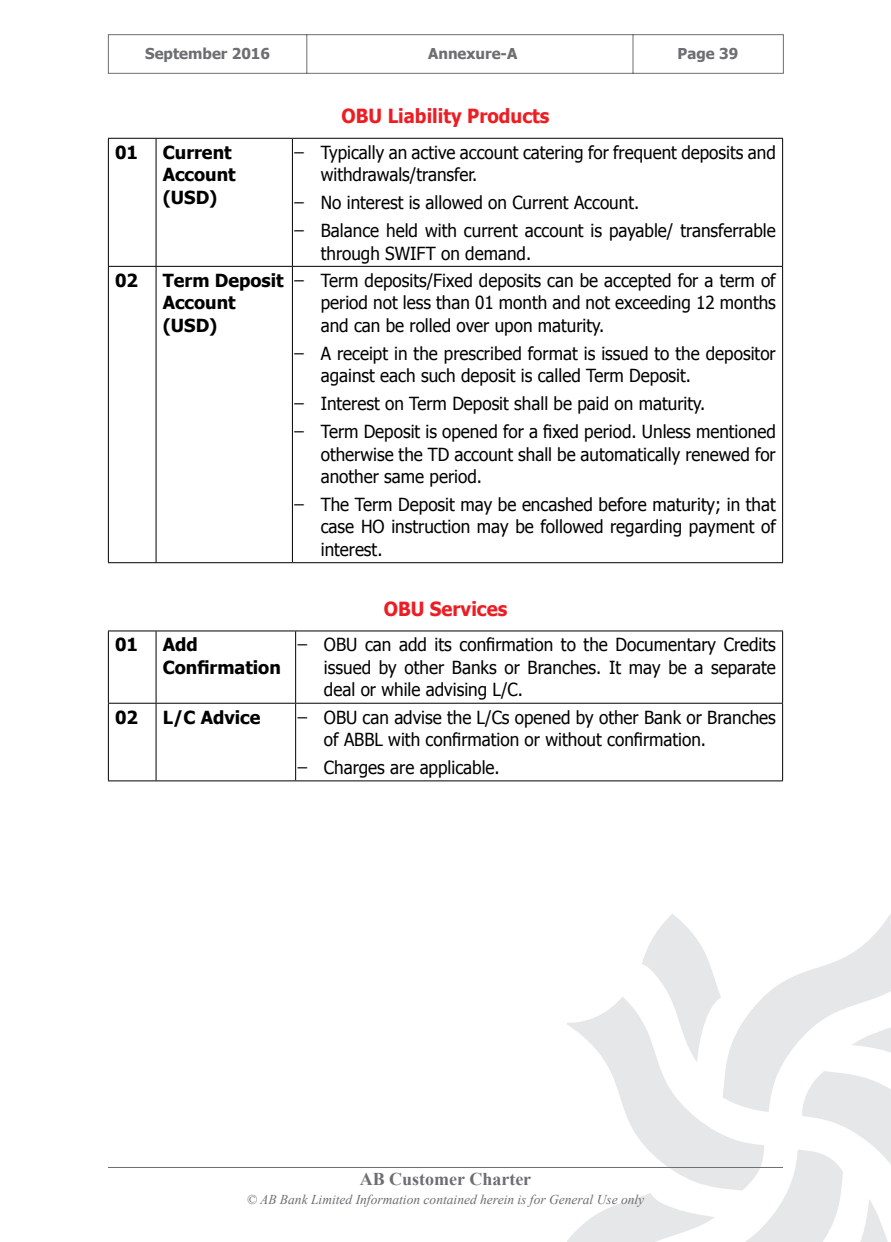
<style>
.page{position:relative;width:891px;height:1242px;background:#fff}
.page>*{position:absolute;margin:0;border:0;box-sizing:border-box;transform-origin:0 0}
.t1{font:700 19.5px "Tahoma";color:#ed1d24;scale:.95 1}
.t2{font:18px/22.5px "Tahoma";color:#000;scale:.95 1}
.t3{font:700 18px/22.5px "Tahoma";color:#000}
.t4{font:700 18px "Times New Roman";color:#6d6e71}
.t5{font:700 15px "Tahoma";color:#6d6e71}
.t6{font:italic 13.5px "Times New Roman";color:#6d6e71}
</style>
<div class="page">
<svg style="left:567px;top:914px;width:324px;height:328px"></svg>
<hr style="left:108px;top:1167px;width:675px;height:1px;background:#6d6e71">
<svg style="left:108px;top:34px;width:676px;height:40px"></svg>
<hr style="left:108px;top:138px;width:48px;height:1px;background:#000">
<hr style="left:108px;top:139px;width:1px;height:127px;background:#000">
<hr style="left:156px;top:138px;width:136px;height:1px;background:#000">
<hr style="left:156px;top:139px;width:1px;height:127px;background:#000">
<hr style="left:292px;top:138px;width:491px;height:1px;background:#000">
<hr style="left:292px;top:139px;width:1px;height:127px;background:#000">
<hr style="left:782px;top:139px;width:1px;height:127px;background:#000">
<hr style="left:108px;top:266px;width:48px;height:1px;background:#000">
<hr style="left:108px;top:267px;width:1px;height:295px;background:#000">
<hr style="left:156px;top:266px;width:136px;height:1px;background:#000">
<hr style="left:156px;top:267px;width:1px;height:295px;background:#000">
<hr style="left:292px;top:266px;width:491px;height:1px;background:#000">
<hr style="left:292px;top:267px;width:1px;height:295px;background:#000">
<hr style="left:782px;top:267px;width:1px;height:295px;background:#000">
<hr style="left:108px;top:562px;width:48px;height:1px;background:#000">
<hr style="left:156px;top:562px;width:136px;height:1px;background:#000">
<hr style="left:292px;top:562px;width:491px;height:1px;background:#000">
<hr style="left:108px;top:631px;width:48px;height:1px;background:#000">
<hr style="left:156px;top:631px;width:140px;height:1px;background:#000">
<hr style="left:296px;top:631px;width:487px;height:1px;background:#000">
<hr style="left:108px;top:703px;width:48px;height:1px;background:#000">
<hr style="left:156px;top:703px;width:140px;height:1px;background:#000">
<hr style="left:296px;top:703px;width:487px;height:1px;background:#000">
<hr style="left:108px;top:781px;width:48px;height:1px;background:#000">
<hr style="left:156px;top:781px;width:140px;height:1px;background:#000">
<hr style="left:296px;top:781px;width:487px;height:1px;background:#000">
<hr style="left:108px;top:631px;width:1px;height:72px;background:#000">
<hr style="left:108px;top:704px;width:1px;height:77px;background:#000">
<hr style="left:156px;top:631px;width:1px;height:72px;background:#000">
<hr style="left:295px;top:631px;width:1px;height:72px;background:#000">
<hr style="left:782px;top:631px;width:1px;height:72px;background:#000">
<hr style="left:156px;top:704px;width:1px;height:77px;background:#000">
<hr style="left:295px;top:704px;width:1px;height:77px;background:#000">
<hr style="left:782px;top:704px;width:1px;height:77px;background:#000">
<p class="t5" style="left:145px;top:43px;width:126px">September 2016</p>
<p class="t5" style="left:428px;top:43px;width:91px">Annexure-A</p>
<p class="t5" style="left:678px;top:43px;width:62px">Page 39</p>
<p class="t1" style="left:342px;top:102px;width:220px">OBU Liability Products</p>
<p class="t3" style="left:115px;top:140px;width:24px">01</p>
<p class="t3" style="left:163px;top:140px;width:74px">Current<br>Account (USD)</p>
<p class="t2" style="left:321px;top:140px;width:481px;text-indent:-22px">̶ Typically an active account catering for frequent deposits and withdrawals/transfer.</p>
<p class="t2" style="left:299px;top:188px;width:503px;line-height:27.9px">̶ No interest is allowed on Current Account.<br>̶ Balance held with current account is payable/ transferrable</p>
<p class="t2" style="left:321px;top:241px;width:223px">through SWIFT on demand.</p>
<p class="t3" style="left:115px;top:268px;width:24px">02</p>
<p class="t3" style="left:163px;top:268px;width:122px">Term Deposit<br>Account (USD)</p>
<p class="t2" style="left:321px;top:268px;width:481px;text-align:justify;text-indent:-22px">̶ Term deposits/Fixed deposits can be accepted for a term of period not less than 01 month and not exceeding 12 months and can be rolled over upon maturity.</p>
<p class="t2" style="left:321px;top:341px;width:480px;text-indent:-22px">̶ A receipt in the prescribed format is issued to the depositor against each such deposit is called Term Deposit.</p>
<p class="t2" style="left:299px;top:389px;width:503px;line-height:27.9px">̶ Interest on Term Deposit shall be paid on maturity.<br>̶ Term Deposit is opened for a fixed period. Unless mentioned</p>
<p class="t2" style="left:321px;top:442px;width:480px">otherwise the TD account shall be automatically renewed for another same period.</p>
<p class="t2" style="left:321px;top:492px;width:481px;text-align:justify;text-indent:-22px">̶ The Term Deposit may be encashed before maturity; in that case HO instruction may be followed regarding payment of interest.</p>
<p class="t1" style="left:384px;top:595px;width:131px">OBU Services</p>
<p class="t3" style="left:115px;top:633px;width:24px">01</p>
<p class="t3" style="left:163px;top:633px;width:120px">Add<br>Confirmation</p>
<p class="t2" style="left:324px;top:633px;width:477px;text-align:justify;text-indent:-22px">̶ OBU can add its confirmation to the Documentary Credits issued by other Banks or Branches. It may be a separate deal or while advising L/C.</p>
<p class="t3" style="left:115px;top:705px;width:24px">02</p>
<p class="t3" style="left:163px;top:705px;width:99px">L/C Advice</p>
<p class="t2" style="left:324px;top:705px;width:477px;text-indent:-22px">̶ OBU can advise the L/Cs opened by other Bank or Branches of ABBL with confirmation or without confirmation.</p>
<p class="t2" style="left:302px;top:756px;width:209px">̶ Charges are applicable.</p>
<p class="t4" style="left:360px;top:1166px;width:173px">AB Customer Charter</p>
<p class="t6" style="left:247px;top:1190px;width:399px">© AB Bank Limited Information contained herein is for General Use only</p>
</div>
